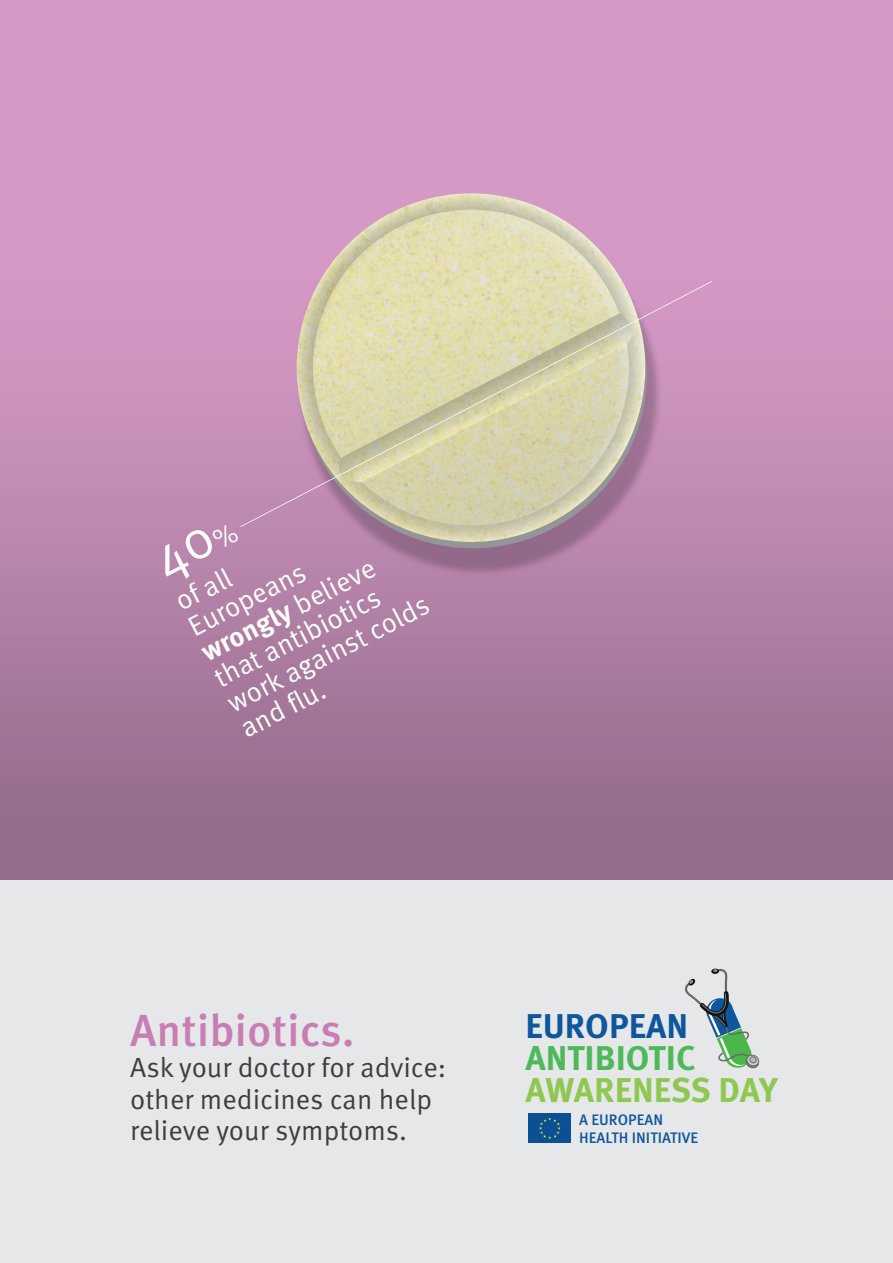
<style>
.page{position:relative;width:893px;height:1263px;background:#fff}
.page>*{position:absolute;margin:0;border:0;box-sizing:border-box;transform-origin:0 0}
.t1{font:500 44.85px "Meta Pro";color:#c77eb5}
.t2{font:700 34.35px "Meta Pro";letter-spacing:-.01em;color:#8fc851}
.t3{font:700 34.35px "Meta Pro";color:#4db959}
.t4{font:700 34.35px "Meta Pro";color:#0f579c}
.t5{font:27.9px/28.5px "Meta Pro";color:#fff}
.t6{font:27.75px/31.6px "Meta Pro";color:#3e3e3f}
.t7{font:500 15.23px/17.2px "Meta Pro";color:#0f579c}
.s1{font-weight:700}
</style>
<div class="page">
<div style="left:0;top:0;width:893px;height:883px;background:#d499c4"></div>
<div style="left:0;top:245px;width:893px;height:648px;background:linear-gradient(to bottom,#db9dca,#906887)"></div>
<div style="left:0;top:880px;width:893px;height:383px;background:#e6e7e9"></div>
<img style="left:276px;top:193px;width:390px;height:370px">
<svg style="left:240px;top:281px;width:472px;height:246px"></svg>
<svg style="left:685px;top:968px;width:74px;height:101px"></svg>
<div style="left:529px;top:1113px;width:42px;height:30px;background:#0a5093"></div>
<svg style="left:539px;top:1117px;width:22px;height:22px"></svg>
<div style="left:154px;top:522px;width:86px;height:64px;background:#b986ac"></div>
<p class="t5" style="left:171px;top:591px;width:224px;rotate:-27deg">of all<br>Europeans <span class="s1">wrongly</span> believe that antibiotics work against colds and fl u.</p>
<h1 class="t1" style="left:130px;top:1002px;width:226px">Antibiotics.</h1>
<p class="t6" style="left:130px;top:1053px;width:318px">Ask your doctor for advice: other medicines can help relieve your symptoms.</p>
<p class="t4" style="left:525px;top:1005px;width:164px">EUROPEAN</p>
<p class="t3" style="left:525px;top:1036px;width:172px">ANTIBIOTIC</p>
<p class="t2" style="left:525px;top:1068px;width:254px">AWARENESS DAY</p>
<p class="t7" style="left:579px;top:1112px;width:121px">A EUROPEAN<br>HEALTH INITIATIVE</p>
</div>
